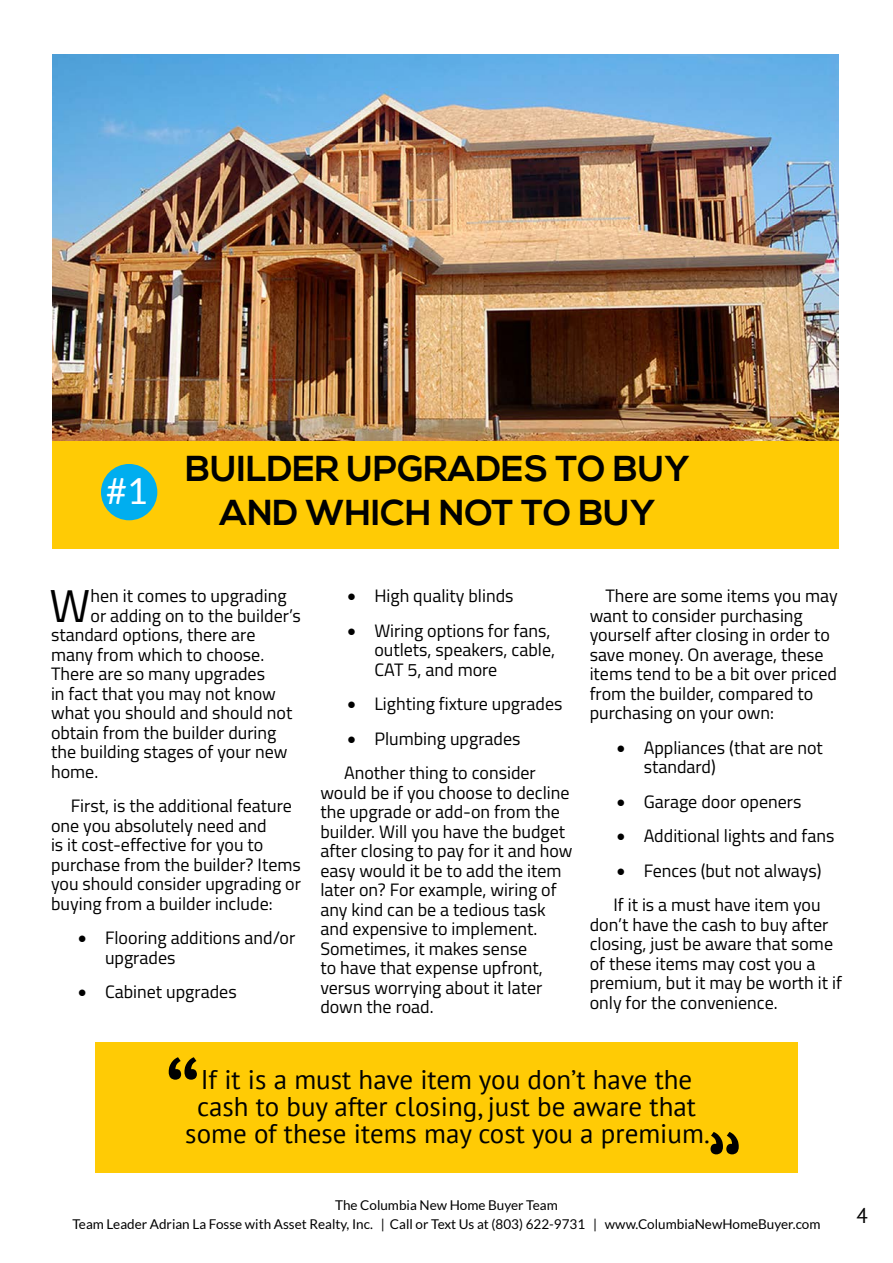
<style>
.page{position:relative;width:893px;height:1263px;background:#fff}
.page>*{position:absolute;margin:0;border:0;box-sizing:border-box;transform-origin:0 0}
.t1{font:108px "PT Sans";color:#000101}
.t2{font:46.2px "Titillium";color:#000}
.t3{font:700 36px "Nexa";color:#000101}
.t4{font:36px "Lato";color:#fff}
.t5{font:27px/27px "PT Sans";color:#000101}
.t6{font:21px "PT Sans";color:#000}
.t7{font:18px/19.5px "Titillium";color:#000}
.t8{font:13.5px/19.2px "Lato";color:#000;text-align:center}
</style>
<div class="page">
<img style="left:52px;top:54px;width:787px;height:387px">
<div style="left:52px;top:441px;width:787px;height:108px;background:#ffcb05"></div>
<div style="left:95px;top:1042px;width:702px;height:131px;background:#ffcb05"></div>
<div style="left:101px;top:464px;width:56px;height:56px;background:#00aeef;border-radius:50%"></div>
<h3 class="t4" style="left:106px;top:471px;width:43px">#1</h3>
<h3 class="t3" style="left:185px;top:448px;width:46px">BUILD</h3>
<h3 class="t3" style="left:292px;top:448px;width:157px">ER UPGRAD</h3>
<h3 class="t3" style="left:501px;top:448px;width:163px">ES TO BUY</h3>
<h3 class="t3" style="left:220px;top:491px;width:27px">AND</h3>
<h3 class="t3" style="left:305px;top:491px;width:61px">WHICH</h3>
<h3 class="t3" style="left:439px;top:491px;width:191px">NOT TO BUY</h3>
<h2 class="t2" style="left:50px;top:572px;width:42px">W</h2>
<p class="t7" style="left:91px;top:585px;width:198px">hen it comes to upgrading</p>
<p class="t7" style="left:91px;top:605px;width:212px">or adding on to the builder’s</p>
<p class="t7" style="left:51px;top:624px;width:206px">standard options, there are</p>
<p class="t7" style="left:51px;top:644px;width:215px">many from which to choose.</p>
<p class="t7" style="left:51px;top:663px;width:216px">There are so many upgrades</p>
<p class="t7" style="left:51px;top:683px;width:226px">in fact that you may not know</p>
<p class="t7" style="left:51px;top:702px;width:243px">what you should and should not</p>
<p class="t7" style="left:51px;top:722px;width:227px">obtain from the builder during</p>
<p class="t7" style="left:51px;top:741px;width:238px">the building stages of your new</p>
<p class="t7" style="left:51px;top:761px;width:49px">home.</p>
<p class="t7" style="left:51px;top:795px;width:251px;text-indent:20px">First, is the additional feature one you absolutely need and<br>is it cost-effective for you to purchase from the builder? Items you should consider upgrading or buying from a builder include:</p>
<p class="t7" style="left:105px;top:927px;width:192px;text-indent:-27px">• Flooring additions and/or upgrades</p>
<p class="t7" style="left:78px;top:981px;width:160px">• Cabinet upgrades</p>
<p class="t7" style="left:347px;top:585px;width:168px">• High quality blinds</p>
<p class="t7" style="left:374px;top:620px;width:182px;text-indent:-27px">• Wiring options for fans, outlets, speakers, cable,<br>CAT 5, and more</p>
<p class="t7" style="left:347px;top:693px;width:217px">• Lighting fixture upgrades</p>
<p class="t7" style="left:344px;top:720px;width:193px;line-height:34.5px">• Plumbing upgrades<br>Another thing to consider</p>
<p class="t7" style="left:320px;top:782px;width:254px">would be if you choose to decline the upgrade or add-on from the builder. Will you have the budget after closing to pay for it and how easy would it be to add the item later on? For example, wiring of any kind can be a tedious task and expensive to implement.<br>Sometimes, it makes sense<br>to have that expense upfront, versus worrying about it later down the road.</p>
<p class="t7" style="left:590px;top:585px;width:250px;text-indent:16px">There are some items you may want to consider purchasing yourself after closing in order to save money. On average, these items tend to be a bit over priced from the builder, compared to purchasing on your own:</p>
<p class="t7" style="left:644px;top:737px;width:181px;text-indent:-27px">• Appliances (that are not standard)</p>
<p class="t7" style="left:617px;top:791px;width:186px">• Garage door openers</p>
<p class="t7" style="left:617px;top:825px;width:219px">• Additional lights and fans</p>
<p class="t7" style="left:613px;top:852px;width:210px;line-height:34.5px">• Fences (but not always)<br>If it is a must have item you</p>
<p class="t7" style="left:590px;top:914px;width:254px">don’t have the cash to buy after closing, just be aware that some of these items may cost you a premium, but it may be worth it if only for the convenience.</p>
<h1 class="t1" style="left:164px;top:1034px;width:38px">“</h1>
<h3 class="t5" style="left:197px;top:1065px;width:500px">If it is a must have item you don’t have the cash to buy after closing, just be aware that</h3>
<h3 class="t5" style="left:185px;top:1119px;width:526px">some of these items may cost you a premium.</h3>
<p class="t8" style="left:72px;top:1195px;width:750px">The Columbia New Home Buyer Team<br>Team Leader Adrian La Fosse with Asset Realty, Inc. | Call or Text Us at (803) 622-9731 | www.ColumbiaNewHomeBuyer.com</p>
<p class="t6" style="left:856px;top:1202px;width:13px">4</p>
</div>
